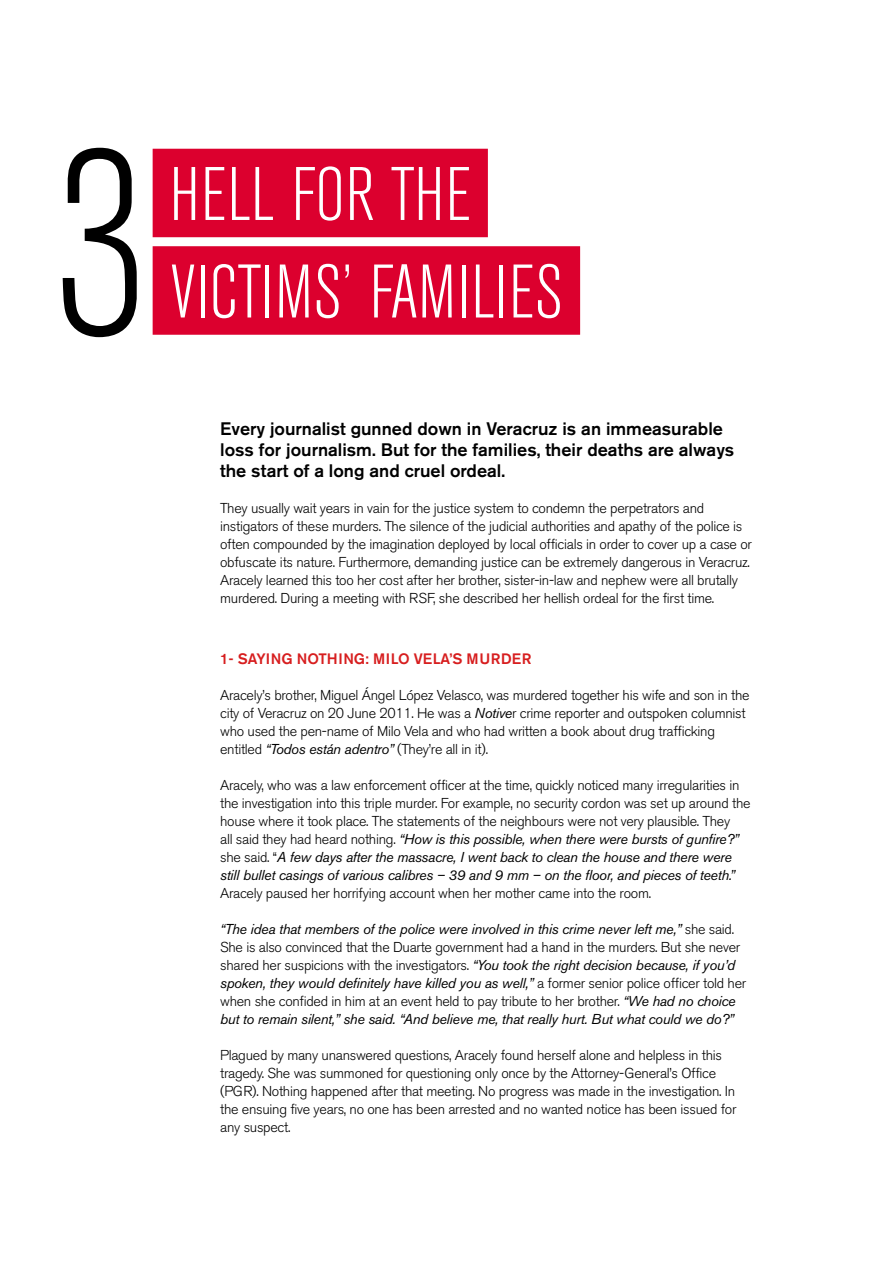
<style>
.page{position:relative;width:893px;height:1263px;background:#fff}
.page>*{position:absolute;margin:0;border:0;box-sizing:border-box;transform-origin:0 0}
.t1{font:300 condensed 265.2px "Akzidenz Grotesk BE";color:#000}
.t2{font:300 condensed 75px "Akzidenz Grotesk BE";letter-spacing:.01em;color:#fff}
.t3{font:500 18px/21px "Akzidenz Grotesk BE";color:#000}
.t4{font:500 15px "Akzidenz Grotesk BE";color:#d71e1f}
.t5{font:300 14.25px/18px "Akzidenz Grotesk BE";letter-spacing:-.02em;color:#000}
.t6{font:italic 14.25px/18px "Akzidenz Grotesk BE";letter-spacing:-.02em;color:#000}
.s1{font-weight:400;font-style:italic}
.s2{font-weight:300;font-style:normal}
</style>
<div class="page">
<div style="left:153px;top:149px;width:335px;height:88px;background:#dc002e"></div>
<div style="left:153px;top:246px;width:427px;height:89px;background:#dc002e"></div>
<h1 class="t1" style="left:53px;top:102px;width:95px">3</h1>
<h2 class="t2" style="left:170px;top:154px;width:302px">HELL FOR THE</h2>
<h2 class="t2" style="left:170px;top:251px;width:395px">VICTIMS’ FAMILIES</h2>
<p class="t3" style="left:220px;top:418px;width:516px">Every journalist gunned down in Veracruz is an immeasurable loss for journalism. But for the families, their deaths are always the start of a long and cruel ordeal.</p>
<p class="t5" style="left:220px;top:500px;width:533px">They usually wait years in vain for the justice system to condemn the perpetrators and instigators of these murders. The silence of the judicial authorities and apathy of the police is often compounded by the imagination deployed by local officials in order to cover up a case or obfuscate its nature. Furthermore, demanding justice can be extremely dangerous in Veracruz.<br>Aracely learned this too her cost after her brother, sister-in-law and nephew were all brutally murdered. During a meeting with RSF, she described her hellish ordeal for the first time.</p>
<p class="t4" style="left:220px;top:649px;width:313px">1- SAYING NOTHING: MILO VELA’S MURDER</p>
<p class="t5" style="left:220px;top:686px;width:531px">Aracely’s brother, Miguel Ángel López Velasco, was murdered together his wife and son in the city of Veracruz on 20 June 2011. He was a <span class="s1">Notive</span>r crime reporter and outspoken columnist who used the pen-name of Milo Vela and who had written a book about drug trafficking entitled <span class="s1">“Todos están adentro”</span> (They’re all in it).</p>
<p class="t5" style="left:220px;top:776px;width:532px">Aracely, who was a law enforcement officer at the time, quickly noticed many irregularities in the investigation into this triple murder. For example, no security cordon was set up around the house where it took place. The statements of the neighbours were not very plausible. They<br>all said they had heard nothing. <span class="s1">“How is this possible, when there were bursts of gunfire?” </span>she said. “<span class="s1">A few days after the massacre, I went back to clean the house and there were still bullet casings of various calibres – 39 and 9 mm – on the floor, and pieces of teeth.”</span></p>
<p class="t5" style="left:220px;top:884px;width:432px">Aracely paused her horrifying account when her mother came into the room.</p>
<p class="t6" style="left:220px;top:920px;width:528px">“The idea that members of the police were involved in this crime never left me,” <span class="s2">she said.<br>She is also convinced that the Duarte government had a hand in the murders. But she never shared her suspicions with the investigators.</span> “You took the right decision because, if you’d spoken, they would definitely have killed you as well,” <span class="s2">a former senior police officer told her when she confided in him at an event held to pay tribute to her brother.</span> “We had no choice but to remain silent,” she said. “And believe me, that really hurt. But what could we do?”</p>
<p class="t5" style="left:220px;top:1046px;width:518px">Plagued by many unanswered questions, Aracely found herself alone and helpless in this tragedy. She was summoned for questioning only once by the Attorney-General’s Office (PGR). Nothing happened after that meeting. No progress was made in the investigation. In the ensuing five years, no one has been arrested and no wanted notice has been issued for any suspect.</p>
</div>
